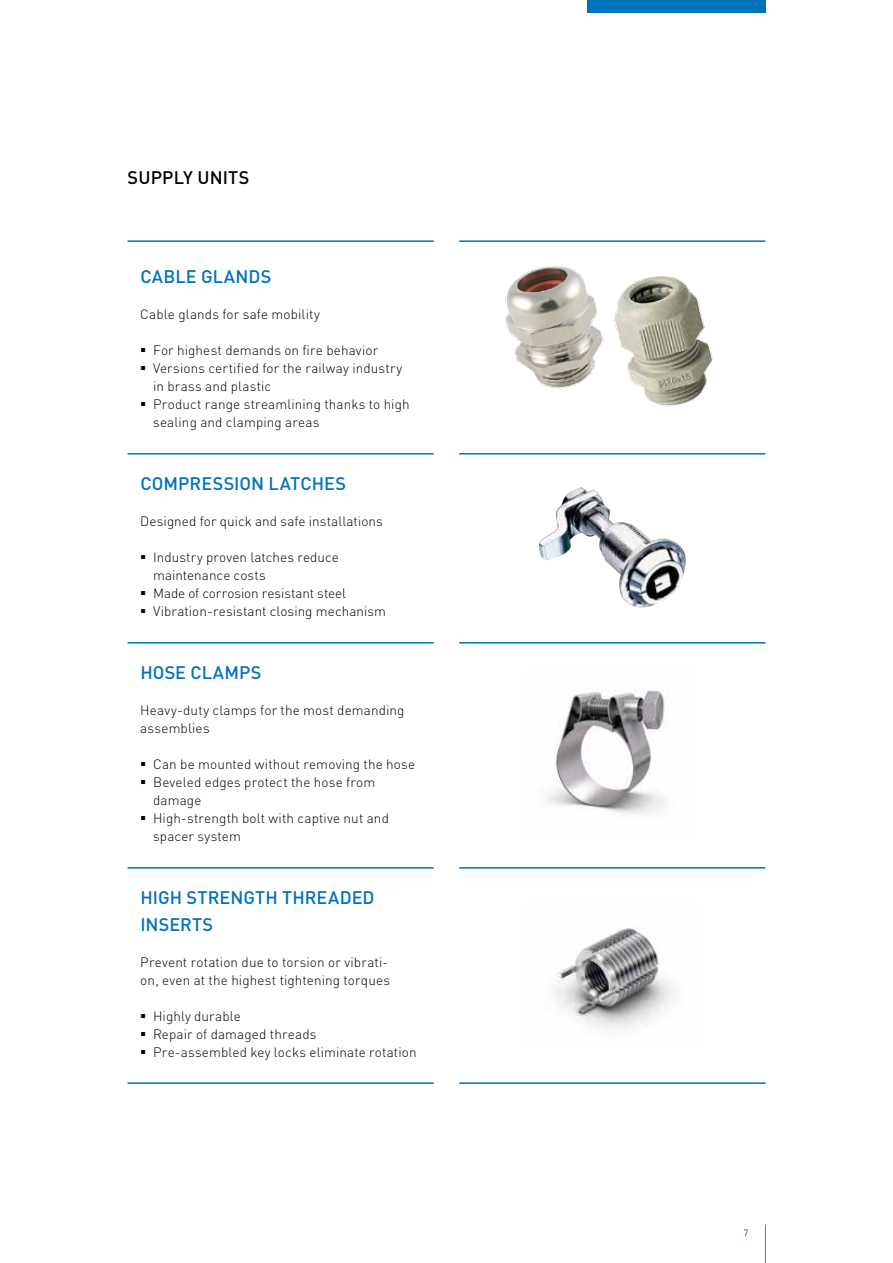
<style>
.page{position:relative;width:893px;height:1263px;background:#fff}
.page>*{position:absolute;margin:0;border:0;box-sizing:border-box;transform-origin:0 0}
.t1{font:500 18px/27px "DINOT";letter-spacing:.005em;color:#0072bb}
.t2{font:500 18px "DINOT";letter-spacing:.01em;color:#000}
.t3{font:300 13.5px/18px "DINOT";letter-spacing:.01em;color:#000}
.t4{font:300 9px "DINOT";color:#0072bb}
</style>
<div class="page">
<div style="left:587px;top:0;width:178px;height:13px;background:#0072bb"></div>
<hr style="left:765px;top:1225px;width:1px;height:38px;background:#878787">
<hr style="left:128px;top:240px;width:306px;height:2px;background:#0072bb">
<hr style="left:128px;top:453px;width:306px;height:2px;background:#0072bb">
<hr style="left:128px;top:867px;width:306px;height:2px;background:#0072bb">
<hr style="left:459px;top:240px;width:306px;height:2px;background:#0072bb">
<hr style="left:459px;top:453px;width:306px;height:2px;background:#0072bb">
<hr style="left:459px;top:867px;width:306px;height:2px;background:#0072bb">
<hr style="left:128px;top:642px;width:306px;height:2px;background:#0072bb">
<hr style="left:128px;top:1082px;width:306px;height:2px;background:#0072bb">
<hr style="left:459px;top:642px;width:306px;height:2px;background:#0072bb">
<hr style="left:459px;top:1082px;width:306px;height:2px;background:#0072bb">
<img style="left:624px;top:276px;width:89px;height:131px">
<img style="left:505px;top:266px;width:119px;height:123px">
<img style="left:539px;top:487px;width:147px;height:120px">
<img style="left:547px;top:689px;width:118px;height:125px">
<img style="left:556px;top:925px;width:119px;height:104px">
<h1 class="t2" style="left:128px;top:165px;width:123px">SUPPLY UNITS</h1>
<h1 class="t1" style="left:140px;top:262px;width:132px">CABLE GLANDS</h1>
<p class="t3" style="left:140px;top:304px;width:181px">Cable glands for safe mobility</p>
<p class="t3" style="left:140px;top:340px;width:240px">▪ For highest demands on fire behavior</p>
<p class="t3" style="left:153px;top:358px;width:251px;text-indent:-13px">▪ Versions certified for the railway industry in brass and plastic</p>
<p class="t3" style="left:153px;top:394px;width:258px;text-indent:-13px">▪ Product range streamlining thanks to high sealing and clamping areas</p>
<h1 class="t1" style="left:140px;top:469px;width:207px">COMPRESSION LATCHES</h1>
<p class="t3" style="left:140px;top:511px;width:244px">Designed for quick and safe installations</p>
<p class="t3" style="left:153px;top:547px;width:187px;text-indent:-13px">▪ Industry proven latches reduce maintenance costs</p>
<p class="t3" style="left:140px;top:583px;width:207px">▪ Made of corrosion resistant steel</p>
<p class="t3" style="left:140px;top:601px;width:247px">▪ Vibration-resistant closing mechanism</p>
<h1 class="t1" style="left:140px;top:658px;width:123px">HOSE CLAMPS</h1>
<p class="t3" style="left:140px;top:700px;width:266px">Heavy-duty clamps for the most demanding assemblies</p>
<p class="t3" style="left:140px;top:754px;width:276px">▪ Can be mounted without removing the hose</p>
<p class="t3" style="left:153px;top:772px;width:224px;text-indent:-13px">▪ Beveled edges protect the hose from damage</p>
<p class="t3" style="left:153px;top:808px;width:237px;text-indent:-13px">▪ High-strength bolt with captive nut and spacer system</p>
<h1 class="t1" style="left:140px;top:883px;width:236px">HIGH STRENGTH THREADED<br>INSERTS</h1>
<p class="t3" style="left:140px;top:952px;width:251px">Prevent rotation due to torsion or vibrati&shy;on, even at the highest tightening torques</p>
<p class="t3" style="left:140px;top:1006px;width:102px">▪ Highly durable</p>
<p class="t3" style="left:140px;top:1024px;width:178px">▪ Repair of damaged threads</p>
<p class="t3" style="left:140px;top:1042px;width:278px">▪ Pre-assembled key locks eliminate rotation</p>
<p class="t4" style="left:744px;top:1227px;width:6px">7</p>
</div>
